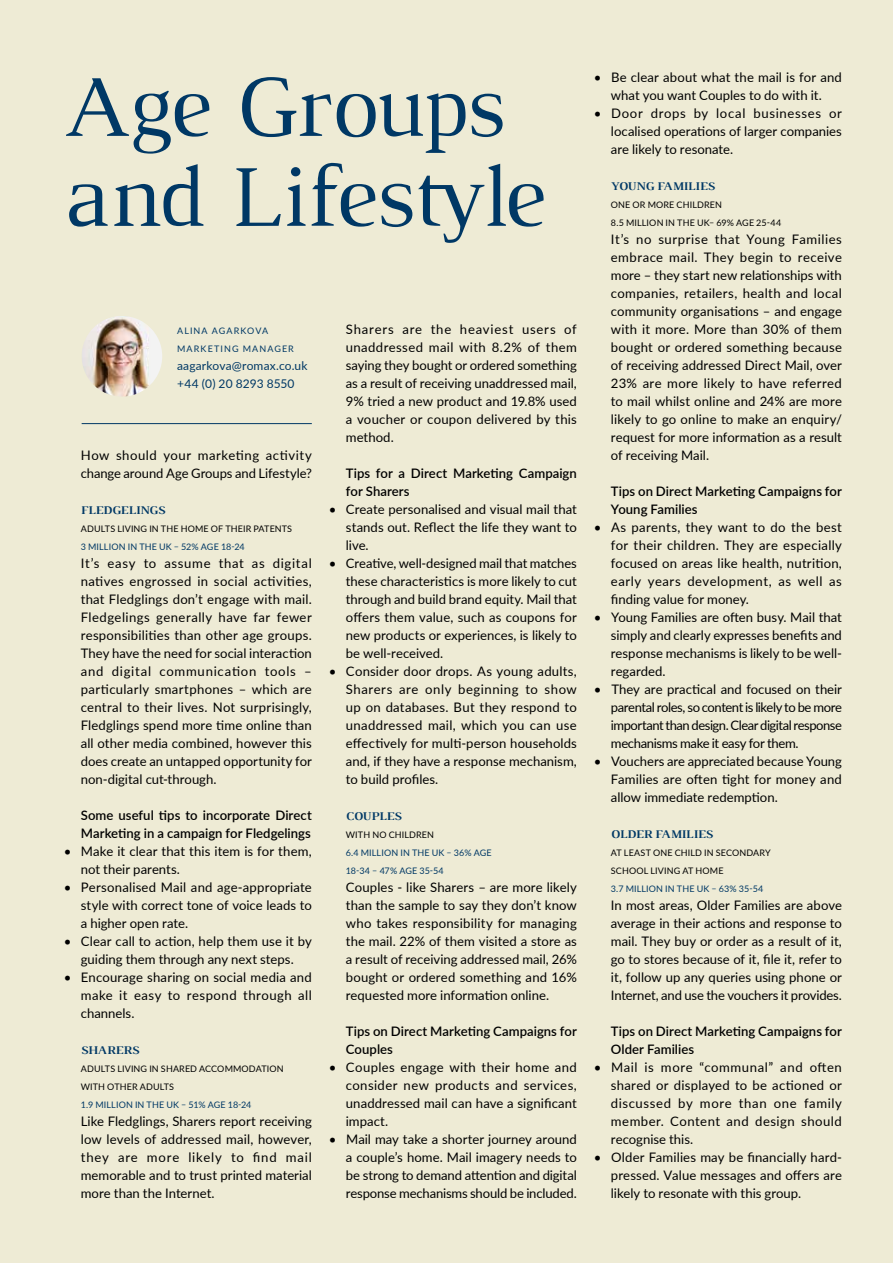
<style>
.page{position:relative;width:893px;height:1263px;background:#eeebd5}
.page>*{position:absolute;margin:0;border:0;box-sizing:border-box;transform-origin:0 0}
.t1{font:90px/90px "Luthier";letter-spacing:-.02em;color:#003865}
.t2{font:13.2px/18px "Lato";letter-spacing:.005em;color:#000;text-align:justify}
.t3{font:600 13.2px/18px "Lato";color:#000}
.t4{font:700 12px "Luthier";color:#003865}
.t5{font:12px/18px "Lato";letter-spacing:.015em;color:#003865}
.t6{font:9px/18px "Lato";letter-spacing:.015em;color:#000}
.t7{font:9px/18px "Lato";letter-spacing:.015em;color:#003865}
.t8{font:9px/18px "Lato";letter-spacing:.125em;color:#003865}
</style>
<div class="page">
<img style="left:82px;top:316px;width:80px;height:81px;border-radius:40px">
<hr style="left:82px;top:423px;width:230px;height:1px;background:#003865">
<h1 class="t1" style="left:64px;top:60px;width:483px">Age Groups and Lifestyle</h1>
<p class="t8" style="left:177px;top:321px;width:118px">ALINA AGARKOVA<br>MARKETING MANAGER</p>
<p class="t5" style="left:177px;top:356px;width:132px">aagarkova@romax.co.uk +44 (0) 20 8293 8550</p>
<p class="t2" style="left:81px;top:445px;width:233px">How should your marketing activity change around Age Groups and Lifestyle?</p>
<p class="t4" style="left:81px;top:502px;width:86px">FLEDGELINGS</p>
<p class="t6" style="left:81px;top:519px;width:213px">ADULTS LIVING IN THE HOME OF THEIR PATENTS</p>
<p class="t7" style="left:81px;top:537px;width:165px">3 MILLION IN THE UK – 52% AGE 18-24</p>
<p class="t2" style="left:81px;top:553px;width:233px">It’s easy to assume that as digital natives engrossed in social activities, that Fledglings don’t engage with mail.<br>Fledgelings generally have far fewer responsibilities than other age groups.<br>They have the need for social interaction and digital communication tools – particularly smartphones – which are central to their lives. Not surprisingly, Fledglings spend more time online than all other media combined, however this does create an untapped opportunity for non-digital cut-through.</p>
<p class="t3" style="left:81px;top:805px;width:232px">Some useful tips to incorporate Direct<br>Marketing in a campaign for Fledgelings</p>
<p class="t2" style="left:81px;top:841px;width:233px;text-indent:-17px">• Make it clear that this item is for them, not their parents.</p>
<p class="t2" style="left:81px;top:877px;width:233px;text-indent:-17px">• Personalised Mail and age-appropriate style with correct tone of voice leads to a higher open rate.</p>
<p class="t2" style="left:64px;top:931px;width:250px;text-align:center">• Clear call to action, help them use it by guiding them through any next steps.</p>
<p class="t2" style="left:81px;top:967px;width:233px;text-indent:-17px">• Encourage sharing on social media and make it easy to respond through all channels.</p>
<p class="t4" style="left:81px;top:1042px;width:60px">SHARERS</p>
<p class="t6" style="left:81px;top:1059px;width:204px">ADULTS LIVING IN SHARED ACCOMMODATION<br>WITH OTHER ADULTS</p>
<p class="t7" style="left:81px;top:1095px;width:172px">1.9 MILLION IN THE UK – 51% AGE 18-24</p>
<p class="t2" style="left:81px;top:1111px;width:233px">Like Fledglings, Sharers report receiving low levels of addressed mail, however, they are more likely to find mail memorable and to trust printed material more than the Internet.</p>
<p class="t2" style="left:346px;top:319px;width:233px">Sharers are the heaviest users of unaddressed mail with 8.2% of them saying they bought or ordered something as a result of receiving unaddressed mail, 9% tried a new product and 19.8% used a voucher or coupon delivered by this method.</p>
<p class="t3" style="left:346px;top:463px;width:233px">Tips for a Direct Marketing Campaign for Sharers</p>
<p class="t2" style="left:346px;top:499px;width:233px;text-indent:-17px">• Create personalised and visual mail that stands out. Reflect the life they want to live.</p>
<p class="t2" style="left:346px;top:553px;width:233px;text-indent:-17px">• Creative, well-designed mail that matches these characteristics is more likely to cut through and build brand equity. Mail that offers them value, such as coupons for new products or experiences, is likely to be well-received.</p>
<p class="t2" style="left:346px;top:661px;width:233px;text-indent:-17px">• Consider door drops. As young adults, Sharers are only beginning to show up on databases. But they respond to unaddressed mail, which you can use effectively for multi-person households and, if they have a response mechanism, to build profiles.</p>
<p class="t4" style="left:346px;top:808px;width:57px">COUPLES</p>
<p class="t6" style="left:346px;top:825px;width:90px">WITH NO CHILDREN</p>
<p class="t7" style="left:346px;top:843px;width:147px">6.4 MILLION IN THE UK – 36% AGE<br>18-34 – 47% AGE 35-54</p>
<p class="t2" style="left:346px;top:877px;width:233px">Couples - like Sharers – are more likely than the sample to say they don’t know who takes responsibility for managing the mail. 22% of them visited a store as a result of receiving addressed mail, 26% bought or ordered something and 16% requested more information online.</p>
<p class="t3" style="left:346px;top:1021px;width:233px">Tips on Direct Marketing Campaigns for<br>Couples</p>
<p class="t2" style="left:346px;top:1057px;width:233px;text-indent:-17px">• Couples engage with their home and consider new products and services, unaddressed mail can have a significant impact.</p>
<p class="t2" style="left:346px;top:1129px;width:233px;text-indent:-17px">• Mail may take a shorter journey around a couple’s home. Mail imagery needs to be strong to demand attention and digital response mechanisms should be included.</p>
<p class="t2" style="left:594px;top:67px;width:249px;text-align:center">• Be clear about what the mail is for and what you want Couples to do with it.</p>
<p class="t2" style="left:611px;top:103px;width:233px;text-indent:-17px">• Door drops by local businesses or localised operations of larger companies are likely to resonate.</p>
<p class="t4" style="left:611px;top:178px;width:105px">YOUNG FAMILIES</p>
<p class="t6" style="left:611px;top:195px;width:172px">ONE OR MORE CHILDREN<br>8.5 MILLION IN THE UK– 69% AGE 25-44</p>
<p class="t2" style="left:611px;top:229px;width:233px">It’s no surprise that Young Families embrace mail. They begin to receive more – they start new relationships with companies, retailers, health and local community organisations – and engage with it more. More than 30% of them bought or ordered something because of receiving addressed Direct Mail, over 23% are more likely to have referred to mail whilst online and 24% are more likely to go online to make an enquiry/ request for more information as a result of receiving Mail.</p>
<p class="t3" style="left:611px;top:481px;width:233px">Tips on Direct Marketing Campaigns for<br>Young Families</p>
<p class="t2" style="left:611px;top:517px;width:233px;text-indent:-17px">• As parents, they want to do the best for their children. They are especially focused on areas like health, nutrition, early years development, as well as finding value for money.</p>
<p class="t2" style="left:611px;top:607px;width:233px;text-indent:-17px">• Young Families are often busy. Mail that simply and clearly expresses benefits and response mechanisms is likely to be well&shy;regarded.</p>
<p class="t2" style="left:611px;top:679px;width:233px;text-indent:-17px">• They are practical and focused on their parental roles, so content is likely to be more important than design. Clear digital response mechanisms make it easy for them.</p>
<p class="t2" style="left:611px;top:751px;width:233px;text-indent:-17px">• Vouchers are appreciated because Young Families are often tight for money and allow immediate redemption.</p>
<p class="t4" style="left:611px;top:826px;width:104px">OLDER FAMILIES</p>
<p class="t6" style="left:611px;top:843px;width:161px">AT LEAST ONE CHILD IN SECONDARY<br>SCHOOL LIVING AT HOME</p>
<p class="t7" style="left:611px;top:879px;width:154px">3.7 MILLION IN THE UK – 63% 35-54</p>
<p class="t2" style="left:611px;top:895px;width:233px">In most areas, Older Families are above average in their actions and response to mail. They buy or order as a result of it, go to stores because of it, file it, refer to it, follow up any queries using phone or Internet, and use the vouchers it provides.</p>
<p class="t3" style="left:611px;top:1021px;width:233px">Tips on Direct Marketing Campaigns for<br>Older Families</p>
<p class="t2" style="left:611px;top:1057px;width:233px;text-indent:-17px">• Mail is more “communal” and often shared or displayed to be actioned or discussed by more than one family member. Content and design should recognise this.</p>
<p class="t2" style="left:611px;top:1147px;width:233px;text-indent:-17px">• Older Families may be financially hard&shy;pressed. Value messages and offers are likely to resonate with this group.</p>
</div>
